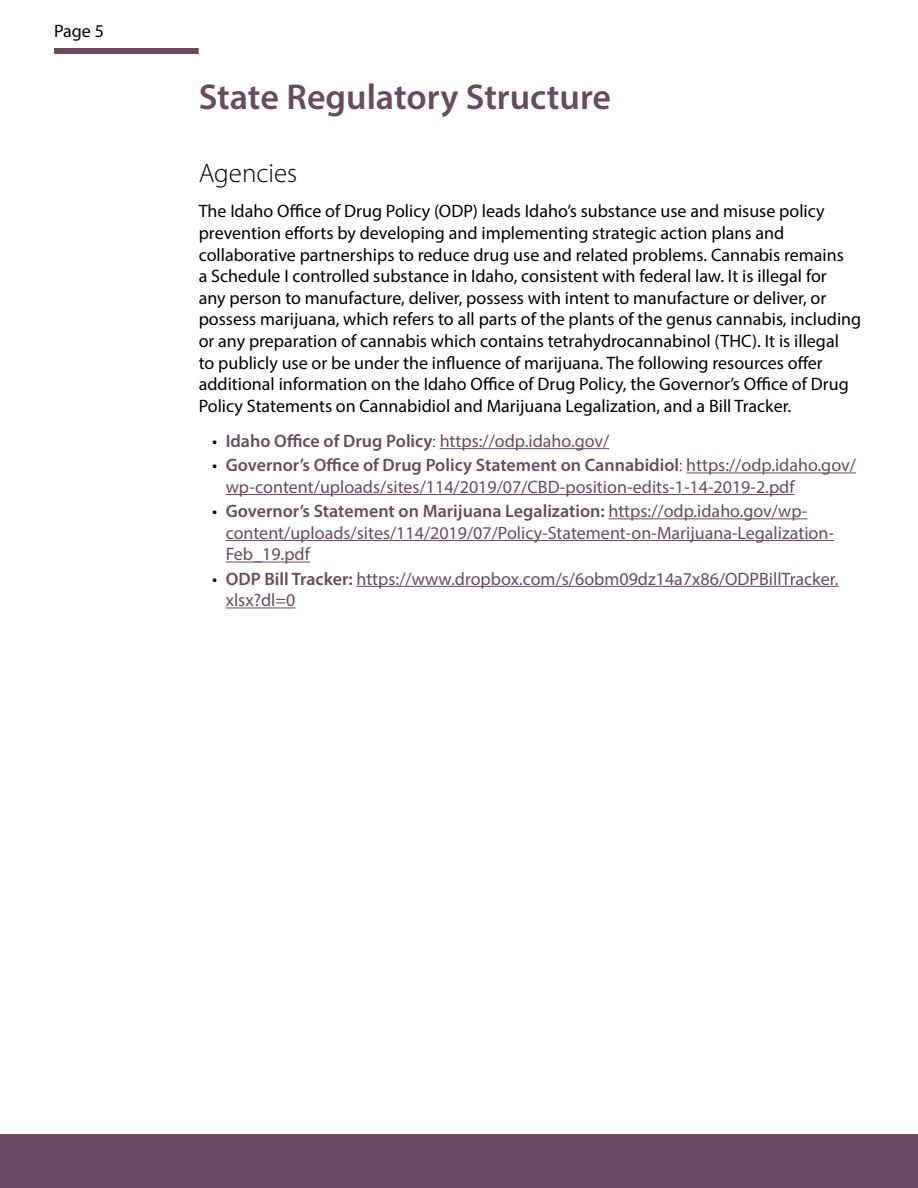
<style>
.page{position:relative;width:918px;height:1188px;background:#fff}
.page>*{position:absolute;margin:0;border:0;box-sizing:border-box;transform-origin:0 0}
.t1{font:600 36px "Myriad Pro";color:#6a4a62}
.t2{font:300 27px "Myriad Pro";color:#000}
.t3{font:18px/21.6px "Myriad Pro";color:#000}
.t4{font:18px/21.6px "Myriad Pro";color:#6a4a62}
.t5{font:600 18px "Myriad Pro";color:#6a4a62}
.s1{font-weight:400;color:#000}
.s2{font-weight:300;color:#000}
.s3{font-weight:400}
.s4{color:#000}
.s5{font-weight:600}
</style>
<div class="page">
<div style="left:0;top:1134px;width:918px;height:54px;background:#6a4a62"></div>
<div style="left:54px;top:48px;width:145px;height:6px;background:#6a4a62"></div>
<hr style="left:440px;top:448px;width:169px;height:1px;background:#6a4a62">
<hr style="left:686px;top:472px;width:170px;height:1px;background:#6a4a62">
<hr style="left:226px;top:494px;width:569px;height:1px;background:#6a4a62">
<hr style="left:608px;top:518px;width:199px;height:1px;background:#6a4a62">
<hr style="left:226px;top:540px;width:608px;height:1px;background:#6a4a62">
<hr style="left:226px;top:562px;width:84px;height:1px;background:#6a4a62">
<hr style="left:356px;top:586px;width:482px;height:1px;background:#6a4a62">
<hr style="left:226px;top:607px;width:69px;height:1px;background:#6a4a62">
<p class="t3" style="left:54px;top:20px;width:51px">Page 5</p>
<h2 class="t1" style="left:199px;top:74px;width:414px">State Regulatory Structure</h2>
<h3 class="t2" style="left:199px;top:157px;width:100px">Agencies</h3>
<p class="t3" style="left:199px;top:200px;width:664px">The Idaho Office of Drug Policy (ODP) leads Idaho’s substance use and misuse policy prevention efforts by developing and implementing strategic action plans and collaborative partnerships to reduce drug use and related problems. Cannabis remains<br>a Schedule I controlled substance in Idaho, consistent with federal law. It is illegal for<br>any person to manufacture, deliver, possess with intent to manufacture or deliver, or possess marijuana, which refers to all parts of the plants of the genus cannabis, including or any preparation of cannabis which contains tetrahydrocannabinol (THC). It is illegal<br>to publicly use or be under the influence of marijuana. The following resources offer additional information on the Idaho Office of Drug Policy, the Governor’s Office of Drug Policy Statements on Cannabidiol and Marijuana Legalization, and a Bill Tracker.</p>
<p class="t5" style="left:212px;top:429px;width:399px"><span class="s1">•</span> Idaho Office of Drug Policy<span class="s2">:</span> <span class="s3">https://odp.idaho.gov/</span></p>
<p class="t4" style="left:226px;top:454px;width:632px;text-indent:-14px"><span class="s4">•</span> <span class="s5">Governor’s Office of Drug Policy Statement on Cannabidiol</span><span class="s2">:</span> https://odp.idaho.gov/ wp-content/uploads/sites/114/2019/07/CBD-position-edits-1-14-2019-2.pdf</p>
<p class="t4" style="left:226px;top:500px;width:610px;text-indent:-14px"><span class="s4">•</span> <span class="s5">Governor’s Statement on Marijuana Legalization:</span> https://odp.idaho.gov/wp&shy;content/uploads/sites/114/2019/07/Policy-Statement-on-Marijuana-Legalization-<br>Feb_19.pdf</p>
<p class="t4" style="left:226px;top:567px;width:614px;text-indent:-14px"><span class="s4">•</span> <span class="s5">ODP Bill Tracker:</span> https://www.dropbox.com/s/6obm09dz14a7x86/ODPBillTracker. xlsx?dl=0</p>
</div>
